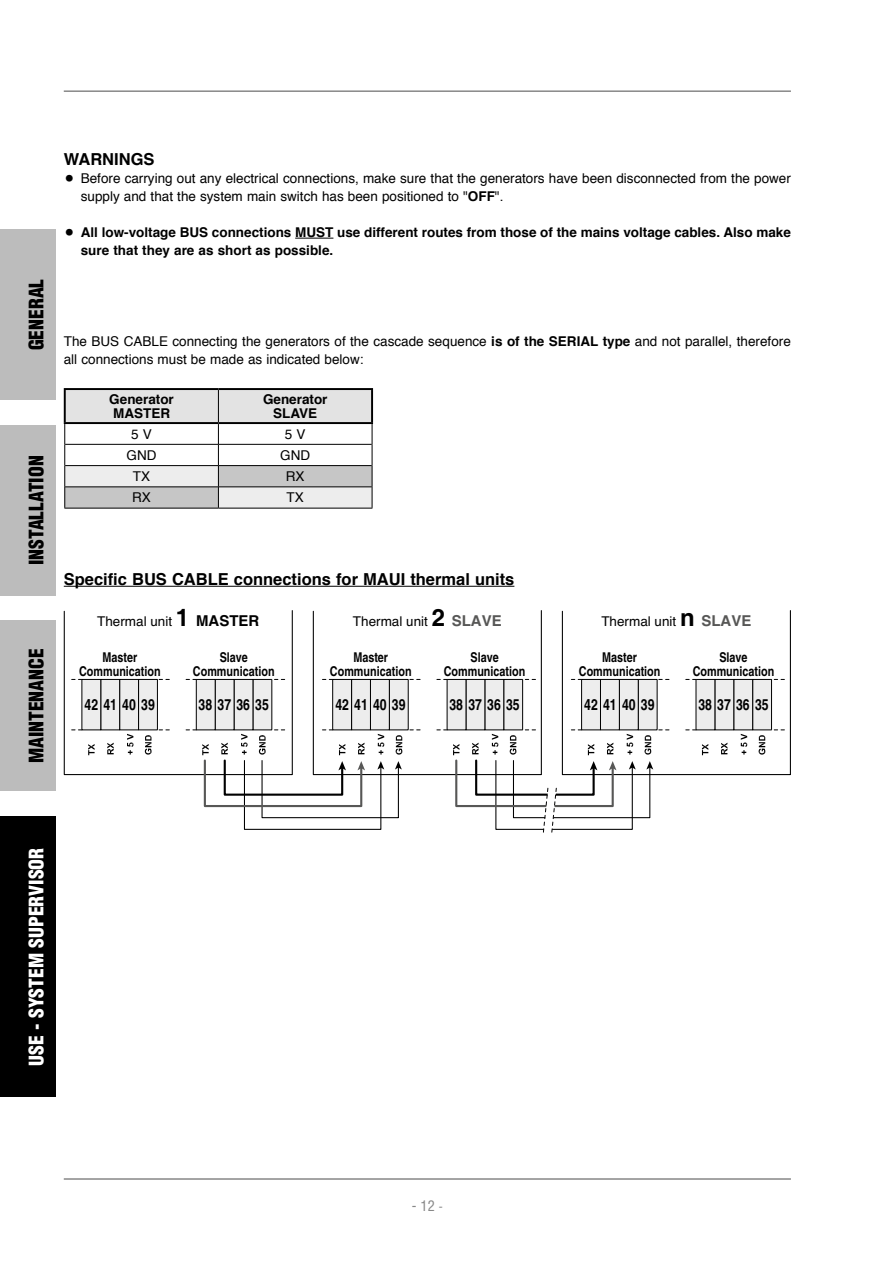
<style>
.page{position:relative;width:893px;height:1263px;background:#fff}
.page>*{position:absolute;margin:0;border:0;box-sizing:border-box;transform-origin:0 0}
.t1{font:900 condensed 19.5px "Helvetica LT Std";color:#000}
.t2{font:900 condensed 19.5px "Helvetica LT Std";color:#fff}
.t3{font:700 16.5px "Helvetica";color:#000}
.t4{font:700 15.3px "Helvetica LT Std";color:#000;scale:.8 1}
.t5{font:condensed 14.25px "Helvetica LT Std";color:#878787}
.t6{font:13.5px/18px "Helvetica";color:#000}
.t7{font:700 13.5px/13.5px "Helvetica";color:#000}
.t8{font:700 13.5px/13.5px "Helvetica LT Std";color:#000;text-align:center;scale:.8 1}
.s1{font-family:"Futura Std";font-weight:300;font-size:18px}
.s2{font-weight:700}
.s3{font-weight:700;font-size:24px}
.s4{font-weight:700;font-size:15px}
.s5{font-weight:700;font-size:15px;color:#575756}
.s6{font-size:12px}
</style>
<div class="page">
<hr style="left:64px;top:586px;width:450px;height:1px;background:#000">
<hr style="left:64px;top:388px;width:154px;height:2px;background:#000">
<hr style="left:218px;top:388px;width:155px;height:2px;background:#000">
<hr style="left:64px;top:508px;width:154px;height:1px;background:#000">
<svg style="left:64px;top:389px;width:309px;height:119px"></svg>
<hr style="left:218px;top:487px;width:154px;height:1px;background:#000">
<hr style="left:218px;top:508px;width:154px;height:1px;background:#000">
<hr style="left:295px;top:238px;width:38px;height:1px;background:#000">
<svg style="left:64px;top:610px;width:727px;height:223px"></svg>
<hr style="left:64px;top:1178px;width:727px;height:2px;background:#878787">
<hr style="left:64px;top:90px;width:727px;height:2px;background:#878787">
<div style="left:0;top:816px;width:55px;height:281px;background:#000"></div>
<div style="left:0;top:621px;width:55px;height:170px;background:#bcbcbc"></div>
<div style="left:0;top:425px;width:55px;height:170px;background:#bcbcbc"></div>
<div style="left:0;top:230px;width:55px;height:170px;background:#bcbcbc"></div>
<h1 class="t1" style="left:24px;top:350px;width:72px;rotate:-90deg">GENERAL</h1>
<h1 class="t1" style="left:24px;top:565px;width:109px;rotate:-90deg">INSTALLATION</h1>
<h1 class="t1" style="left:24px;top:763px;width:115px;rotate:-90deg">MAINTENANCE</h1>
<p class="t3" style="left:64px;top:146px;width:92px">WARNINGS</p>
<p class="t6" style="left:81px;top:170px;width:712px;text-indent:-17px"><span class="s1">•</span> Before carrying out any electrical connections, make sure that the generators have been disconnected from the power supply and that the system main switch has been positioned to "<span class="s2">OFF</span>".</p>
<p class="t7" style="left:64px;top:226px;width:242px"><span class="s1">•</span> All low-voltage BUS connections must</p>
<p class="t7" style="left:337px;top:226px;width:455px">use different routes from those of the mains voltage cables. Also make</p>
<p class="t7" style="left:81px;top:244px;width:254px">sure that they are as short as possible.</p>
<p class="t6" style="left:64px;top:333px;width:729px">The BUS CABLE connecting the generators of the cascade sequence <span class="s2">is of the SERIAL type</span> and not parallel, therefore all connections must be made as indicated below:</p>
<p class="t7" style="left:109px;top:393px;width:66px">Generator<br>MASTER</p>
<p class="t7" style="left:263px;top:393px;width:66px;text-align:center">Generator<br>SLAVE</p>
<p class="t6" style="left:131px;top:426px;width:22px">5 V</p>
<p class="t6" style="left:285px;top:426px;width:22px">5 V</p>
<p class="t6" style="left:127px;top:447px;width:31px">GND</p>
<p class="t6" style="left:280px;top:447px;width:31px">GND</p>
<p class="t6" style="left:133px;top:468px;width:19px">TX</p>
<p class="t6" style="left:286px;top:468px;width:20px">RX</p>
<p class="t6" style="left:132px;top:489px;width:20px">RX</p>
<p class="t6" style="left:287px;top:489px;width:19px">TX</p>
<p class="t3" style="left:64px;top:566px;width:452px">Specific BUS CABLE connections for MAUI thermal units</p>
<p class="t6" style="left:97px;top:612px;width:164px">Thermal unit <span class="s3">1</span> <span class="s4">MASTER</span></p>
<p class="t8" style="left:79px;top:651px;width:104px">Master<br>Communication</p>
<p class="t4" style="left:85px;top:696px;width:89px">42 41 40 39</p>
<p class="t8" style="left:193px;top:651px;width:104px">Slave<br>Communication</p>
<p class="t4" style="left:199px;top:696px;width:89px">38 37 36 35</p>
<p class="t6" style="left:353px;top:612px;width:150px">Thermal unit <span class="s3">2</span> <span class="s5">SLAVE</span></p>
<p class="t6" style="left:601px;top:612px;width:152px">Thermal unit <span class="s3">n</span> <span class="s5">SLAVE</span></p>
<p class="t8" style="left:444px;top:651px;width:104px">Slave<br>Communication</p>
<p class="t8" style="left:330px;top:651px;width:104px">Master<br>Communication</p>
<p class="t4" style="left:335px;top:696px;width:89px">42 41 40 39</p>
<p class="t4" style="left:449px;top:696px;width:89px">38 37 36 35</p>
<p class="t8" style="left:693px;top:651px;width:104px">Slave<br>Communication</p>
<p class="t8" style="left:579px;top:651px;width:104px">Master<br>Communication</p>
<p class="t4" style="left:584px;top:696px;width:89px">42 41 40 39</p>
<p class="t4" style="left:698px;top:696px;width:89px">38 37 36 35</p>
<h1 class="t2" style="left:24px;top:1066px;width:218px;rotate:-90deg">USE - SYSTEM SUPERVISOR</h1>
<p class="t5" style="left:412px;top:1197px;width:32px">- 12 <span class="s6">-</span></p>
</div>
